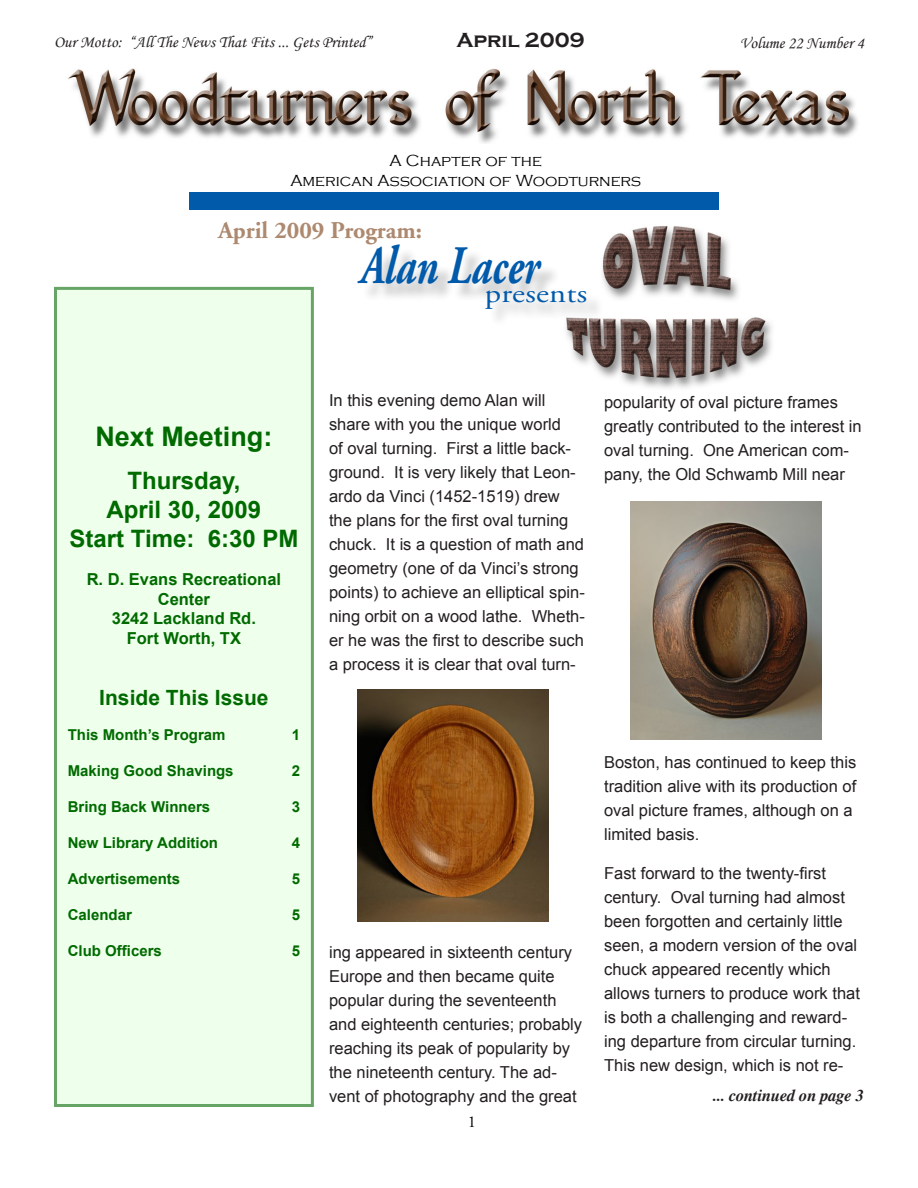
<style>
.page{position:relative;width:918px;height:1188px;background:#fff}
.page>*{position:absolute;margin:0;border:0;box-sizing:border-box;transform-origin:0 0}
.t1{font:italic 700 54px "Adobe Garamond Pro";color:#015aaa;scale:.75 1}
.t2{font:700 27px "Arial";color:#006a00}
.t3{font:27px "Adobe Garamond Pro";letter-spacing:.01em;color:#015aaa;scale:1.2 1}
.t4{font:700 24px "Arial";color:#006a00}
.t5{font:700 24px "Adobe Garamond";color:#ad8970}
.t6{font:700 21px "Arial";color:#006a00}
.t7{font:700 21px "Copperplate Gothic";color:#231f20}
.t8{font:16.5px/24px "Arial";color:#231f20}
.t9{font:16.5px "Monotype Corsiva";color:#231f20}
.t10{font:700 16.5px/19.8px "Arial";color:#006a00;text-align:center}
.t11{font:300 16.5px "Copperplate Gothic";color:#000}
.t12{font:italic 700 16.5px "Times";letter-spacing:-.01em;color:#231f20}
.Page_Number{font:16.5px "Adobe Garamond";color:#000}
.t13{font:700 15px "Arial";color:#006a00}
</style>
<div class="page">
<img style="left:566px;top:226px;width:206px;height:162px">
<img style="left:68px;top:68px;width:790px;height:75px">
<div style="left:56px;top:288px;width:256px;height:818px;background:#eeffeb"></div>
<div style="left:54px;top:287px;width:260px;height:820px;border:3px solid #66a566"></div>
<div style="left:189px;top:192px;width:530px;height:18px;background:#015aaa"></div>
<div style="left:360px;top:247px;width:199px;height:54px;background:#231f20;opacity:.28"></div>
<img style="left:630px;top:502px;width:191px;height:238px">
<img style="left:358px;top:690px;width:191px;height:231px">
<div style="left:488px;top:291px;width:115px;height:35px;background:#231f20;opacity:.28"></div>
<p class="t9" style="left:54px;top:32px;width:319px">Our Motto: “All The News That Fits ... Gets Printed”</p>
<p class="t7" style="left:456px;top:29px;width:130px">April 2009</p>
<p class="t9" style="left:740px;top:33px;width:126px">Volume 22 Number 4</p>
<p class="t11" style="left:390px;top:151px;width:154px">A Chapter of the</p>
<p class="t11" style="left:290px;top:171px;width:352px">American Association of Woodturners</p>
<p class="t5" style="left:218px;top:217px;width:206px">April 2009 Program:</p>
<p class="t1" style="left:361px;top:235px;width:240px">Alan Lacer</p>
<p class="t3" style="left:485px;top:277px;width:87px">presents</p>
<p class="t2" style="left:95px;top:419px;width:179px">Next Meeting:</p>
<p class="t4" style="left:127px;top:465px;width:114px">Thursday,</p>
<p class="t4" style="left:107px;top:494px;width:156px">April 30, 2009</p>
<p class="t4" style="left:69px;top:523px;width:230px">Start Time: 6:30 PM</p>
<p class="t10" style="left:87px;top:570px;width:196px">R. D. Evans Recreational<br>Center</p>
<p class="t10" style="left:112px;top:609px;width:145px">3242 Lackland Rd.</p>
<p class="t10" style="left:127px;top:629px;width:116px">Fort Worth, TX</p>
<p class="t6" style="left:99px;top:684px;width:171px">Inside This Issue</p>
<p class="t13" style="left:68px;top:725px;width:159px">This Month’s Program</p>
<p class="t13" style="left:292px;top:725px;width:10px">1</p>
<p class="t13" style="left:68px;top:761px;width:167px">Making Good Shavings</p>
<p class="t13" style="left:292px;top:761px;width:10px">2</p>
<p class="t13" style="left:68px;top:797px;width:144px">Bring Back Winners</p>
<p class="t13" style="left:292px;top:797px;width:10px">3</p>
<p class="t13" style="left:68px;top:833px;width:152px">New Library Addition</p>
<p class="t13" style="left:292px;top:833px;width:10px">4</p>
<p class="t13" style="left:68px;top:869px;width:114px">Advertisements</p>
<p class="t13" style="left:292px;top:869px;width:10px">5</p>
<p class="t13" style="left:68px;top:905px;width:66px">Calendar</p>
<p class="t13" style="left:292px;top:905px;width:10px">5</p>
<p class="t13" style="left:68px;top:941px;width:96px">Club Officers</p>
<p class="t13" style="left:292px;top:941px;width:10px">5</p>
<p class="t8" style="left:329px;top:388px;width:257px">In this evening demo Alan will share with you the unique world<br>of oval turning. First a little back&shy;ground. It is very likely that Leon&shy;ardo da Vinci (1452-1519) drew the plans for the first oval turning chuck. It is a question of math and geometry (one of da Vinci’s strong points) to achieve an elliptical spin&shy;ning orbit on a wood lathe. Wheth&shy;er he was the first to describe such a process it is clear that oval turn-</p>
<p class="t8" style="left:604px;top:390px;width:259px">popularity of oval picture frames greatly contributed to the interest in oval turning. One American com&shy;pany, the Old Schwamb Mill near</p>
<p class="t8" style="left:329px;top:940px;width:255px">ing appeared in sixteenth century<br>Europe and then became quite popular during the seventeenth and eighteenth centuries; probably reaching its peak of popularity by the nineteenth century. The ad&shy;vent of photography and the great</p>
<p class="Page_Number" style="left:468px;top:1112px;width:10px">1</p>
<p class="t8" style="left:604px;top:750px;width:254px">Boston, has continued to keep this tradition alive with its production of oval picture frames, although on a limited basis.</p>
<p class="t8" style="left:604px;top:861px;width:257px">Fast forward to the twenty-first century. Oval turning had almost been forgotten and certainly little seen, a modern version of the oval chuck appeared recently which allows turners to produce work that is both a challenging and reward&shy;ing departure from circular turning.<br>This new design, which is not re-</p>
<p class="t12" style="left:713px;top:1086px;width:152px">... continued on page 3</p>
</div>
